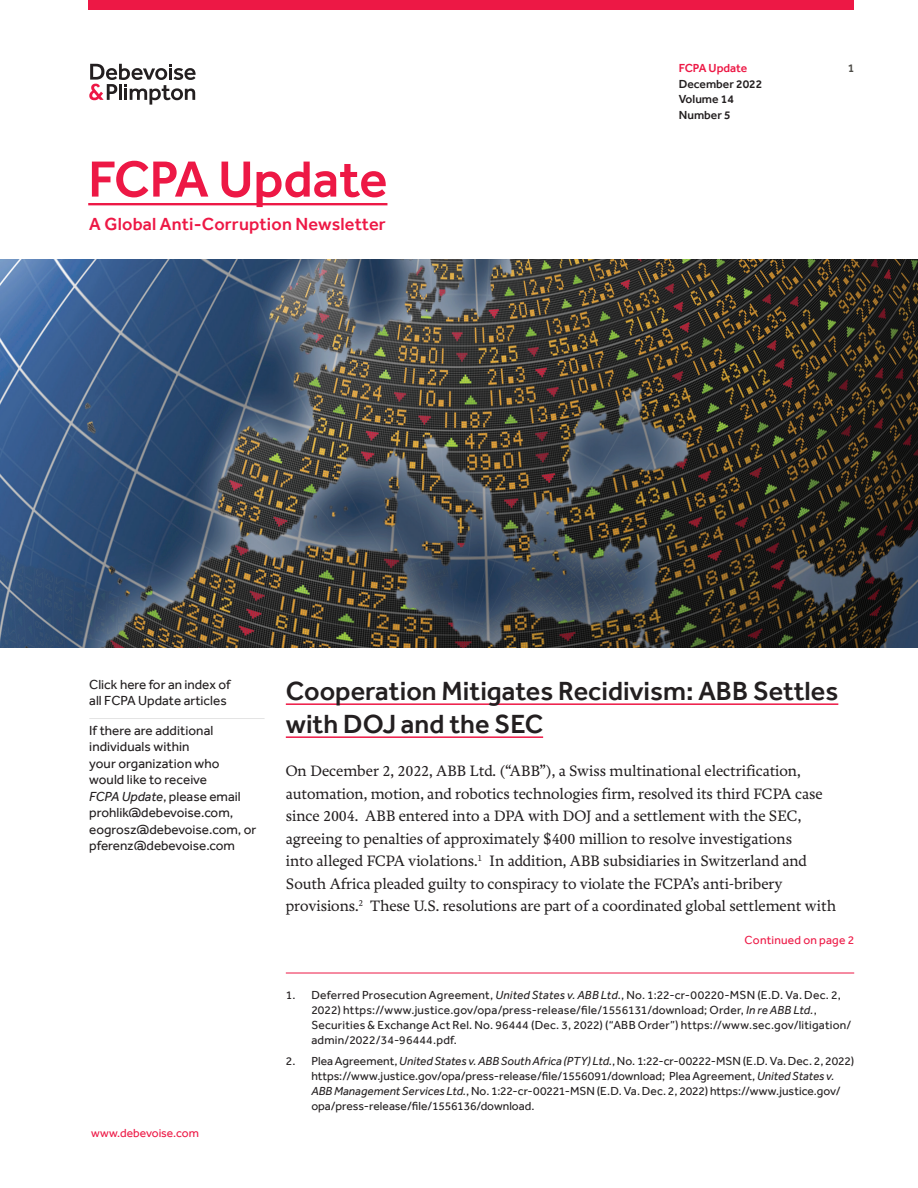
<style>
.page{position:relative;width:918px;height:1188px;background:#fff}
.page>*{position:absolute;margin:0;border:0;box-sizing:border-box;transform-origin:0 0}
.t1{font:500 52.5px "Effra";color:#ed1845}
.t2{font:500 27px/33px "Effra";color:#231f20}
.t3{font:500 18px "Effra";letter-spacing:.01em;color:#ed1845}
.t4{font:500 15.75px/22.5px "Freya";letter-spacing:-.005em;color:#231f20}
.t5{font:13.5px/16.5px "Effra";color:#231f20}
.t6{font:12px/15px "Effra";letter-spacing:.005em;color:#231f20}
.t7{font:500 12px/15.8px "Effra";color:#231f20}
.t8{font:12px "Effra";letter-spacing:-.005em;color:#ed1845}
.t9{font:12px "Effra";letter-spacing:.015em;color:#ed1845}
.t10{font:500 12px "Effra";color:#ed1845}
.t11{font:500 12px "Effra";color:#4c4b46}
.s1{font-style:italic}
</style>
<div class="page">
<svg style="left:89px;top:64px;width:107px;height:41px"></svg>
<div style="left:88px;top:0;width:766px;height:10px;background:#ed1845"></div>
<img style="left:0;top:259px;width:918px;height:388px">
<hr style="left:88px;top:203px;width:299px;height:2px;background:#ed1845">
<hr style="left:286px;top:703px;width:552px;height:2px;background:#ed1845">
<hr style="left:286px;top:736px;width:257px;height:2px;background:#ed1845">
<hr style="left:286px;top:973px;width:568px;height:1px;background:#ed1845">
<hr style="left:89px;top:718px;width:176px;height:1px;background:#e4e4e4">
<h1 class="t1" style="left:88px;top:148px;width:301px">FCPA Update</h1>
<h3 class="t3" style="left:89px;top:213px;width:298px">A Global Anti‑Corruption Newsletter</h3>
<p class="t10" style="left:679px;top:61px;width:70px">FCPA Update</p>
<p class="t11" style="left:848px;top:61px;width:8px">1</p>
<p class="t7" style="left:679px;top:76px;width:85px">December 2022<br>Volume 14<br>Number 5</p>
<p class="t5" style="left:89px;top:676px;width:143px">Click here for an index of all FCPA Update articles</p>
<p class="t5" style="left:89px;top:722px;width:169px">If there are additional individuals within<br>your organization who would like to receive<br><span class="s1">FCPA Update</span>, please email prohlik@debevoise.com, eogrosz@debevoise.com, or pferenz@debevoise.com</p>
<p class="t8" style="left:91px;top:1126px;width:109px">www.debevoise.com</p>
<h2 class="t2" style="left:286px;top:674px;width:554px">Cooperation Mitigates Recidivism: ABB Settles with DOJ and the SEC</h2>
<p class="t4" style="left:286px;top:761px;width:552px">On December 2, 2022, ABB Ltd. (“ABB”), a Swiss multinational electrification, automation, motion, and robotics technologies firm, resolved its third FCPA case since 2004. ABB entered into a DPA with DOJ and a settlement with the SEC, agreeing to penalties of approximately $400 million to resolve investigations<br>into alleged FCPA violations.<sup>1</sup> In addition, ABB subsidiaries in Switzerland and South Africa pleaded guilty to conspiracy to violate the FCPA’s anti-bribery provisions.<sup>2</sup> These U.S. resolutions are part of a coordinated global settlement with</p>
<p class="t9" style="left:745px;top:933px;width:111px">Continued on page 2</p>
<p class="t6" style="left:311px;top:987px;width:542px;text-indent:-26px">1. Deferred Prosecution Agreement, <span class="s1">United States v. ABB Ltd.</span>, No. 1:22-cr-00220-MSN (E.D. Va. Dec. 2, 2022) https://www.justice.gov/opa/press-release/file/1556131/download; Order, <span class="s1">In re ABB Ltd.</span>, Securities &amp; Exchange Act Rel. No. 96444 (Dec. 3, 2022) (“ABB Order”) https://www.sec.gov/litigation/ admin/2022/34-96444.pdf.</p>
<p class="t6" style="left:311px;top:1053px;width:544px;text-indent:-26px">2. Plea Agreement, <span class="s1">United States v. ABB South Africa (PTY) Ltd.</span>, No. 1:22-cr-00222-MSN (E.D. Va. Dec. 2, 2022) https://www.justice.gov/opa/press-release/file/1556091/download; Plea Agreement, <span class="s1">United States v.<br>ABB Management Services Ltd.</span>, No. 1:22-cr-00221-MSN (E.D. Va. Dec. 2, 2022) https://www.justice.gov/ opa/press-release/file/1556136/download.</p>
</div>
